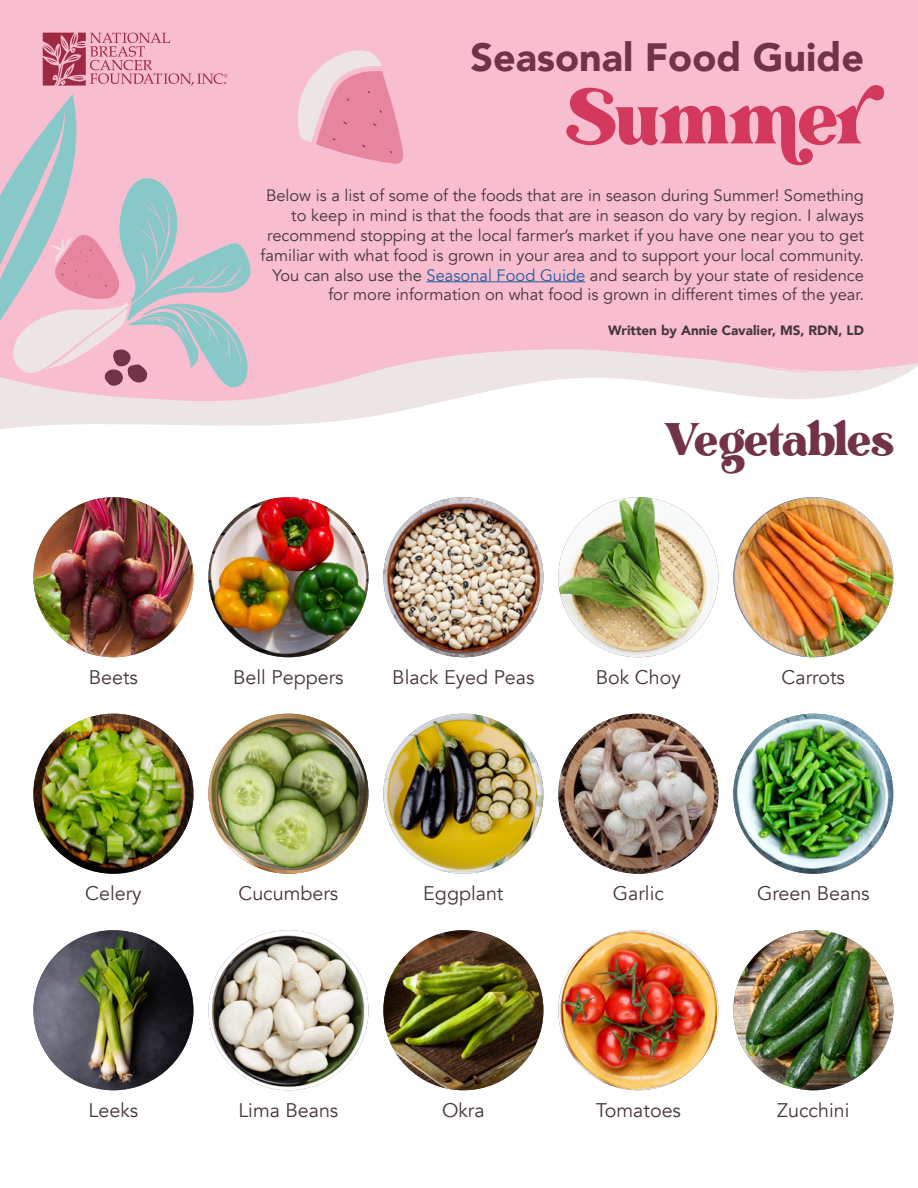
<style>
.page{position:relative;width:918px;height:1188px;background:#fff}
.page>*{position:absolute;margin:0;border:0;box-sizing:border-box;transform-origin:0 0}
.t1{font:77.1px "Olive Village";letter-spacing:.015em;color:#d2395c}
.t2{font:45.6px "Olive Village";letter-spacing:-.005em;color:#72324a}
.t3{font:900 39.45px "Avenir";color:#72324a}
.t4{font:19.65px "Avenir";color:#46363b}
.t5{font:16.5px/19.8px "Avenir";color:#46363b;text-align:right}
.t6{font:900 13.5px "Avenir";color:#46363b}
.s1{color:#215e9e}
</style>
<div class="page">
<svg style="left:0;top:401px;width:443px;height:28px;fill:#ede4e4"></svg>
<svg style="left:0;top:337px;width:918px;height:64px;background:#f4d6de"></svg>
<div style="left:0;top:0;width:918px;height:337px;background:#f8bdcf"></div>
<svg style="left:298px;top:50px;width:105px;height:114px"></svg>
<svg style="left:0;top:94px;width:252px;height:295px"></svg>
<hr style="left:427px;top:281px;width:158px;height:1px;background:#215e9e">
<svg style="left:43px;top:33px;width:184px;height:53px"></svg>
<img style="left:558px;top:497px;width:160px;height:160px;border-radius:80px">
<img style="left:33px;top:497px;width:160px;height:160px;border-radius:80px">
<img style="left:383px;top:497px;width:160px;height:160px;border-radius:80px">
<img style="left:33px;top:714px;width:160px;height:160px;border-radius:80px">
<img style="left:208px;top:497px;width:160px;height:160px;border-radius:80px">
<img style="left:733px;top:497px;width:160px;height:160px;border-radius:80px">
<img style="left:33px;top:930px;width:160px;height:160px;border-radius:80px">
<img style="left:558px;top:714px;width:160px;height:160px;border-radius:80px">
<img style="left:383px;top:714px;width:160px;height:160px;border-radius:80px">
<img style="left:208px;top:714px;width:160px;height:160px;border-radius:80px">
<img style="left:733px;top:714px;width:159px;height:160px">
<img style="left:558px;top:930px;width:160px;height:160px;border-radius:80px">
<img style="left:383px;top:930px;width:160px;height:160px;border-radius:80px">
<img style="left:208px;top:930px;width:160px;height:160px;border-radius:80px">
<img style="left:733px;top:930px;width:160px;height:160px;border-radius:80px">
<h3 class="t3" style="left:470px;top:23px;width:395px">Seasonal Food Guide</h3>
<h1 class="t1" style="left:567px;top:63px;width:298px">Summer</h1>
<p class="t5" style="left:261px;top:186px;width:605px">Below is a list of some of the foods that are in season during Summer! Something to keep in mind is that the foods that are in season do vary by region. I always recommend stopping at the local farmer’s market if you have one near you to get familiar with what food is grown in your area and to support your local community.<br>You can also use the <span class="s1">Seasonal Food Guide</span> and search by your state of residence for more information on what food is grown in different times of the year.</p>
<p class="t6" style="left:608px;top:319px;width:257px">Written by Annie Cavalier, MS, RDN, LD</p>
<h2 class="t2" style="left:664px;top:408px;width:231px">Vegetables</h2>
<p class="t4" style="left:89px;top:665px;width:51px">Beets</p>
<p class="t4" style="left:596px;top:665px;width:86px">Bok Choy</p>
<p class="t4" style="left:782px;top:665px;width:65px">Carrots</p>
<p class="t4" style="left:233px;top:665px;width:112px">Bell Peppers</p>
<p class="t4" style="left:392px;top:665px;width:144px">Black Eyed Peas</p>
<p class="t4" style="left:85px;top:882px;width:58px">Celery</p>
<p class="t4" style="left:89px;top:1098px;width:51px">Leeks</p>
<p class="t4" style="left:238px;top:882px;width:101px">Cucumbers</p>
<p class="t4" style="left:423px;top:882px;width:82px">Eggplant</p>
<p class="t4" style="left:613px;top:882px;width:52px">Garlic</p>
<p class="t4" style="left:757px;top:882px;width:114px">Green Beans</p>
<p class="t4" style="left:238px;top:1098px;width:101px">Lima Beans</p>
<p class="t4" style="left:442px;top:1098px;width:44px">Okra</p>
<p class="t4" style="left:596px;top:1098px;width:87px">Tomatoes</p>
<p class="t4" style="left:777px;top:1098px;width:74px">Zucchini</p>
</div>
